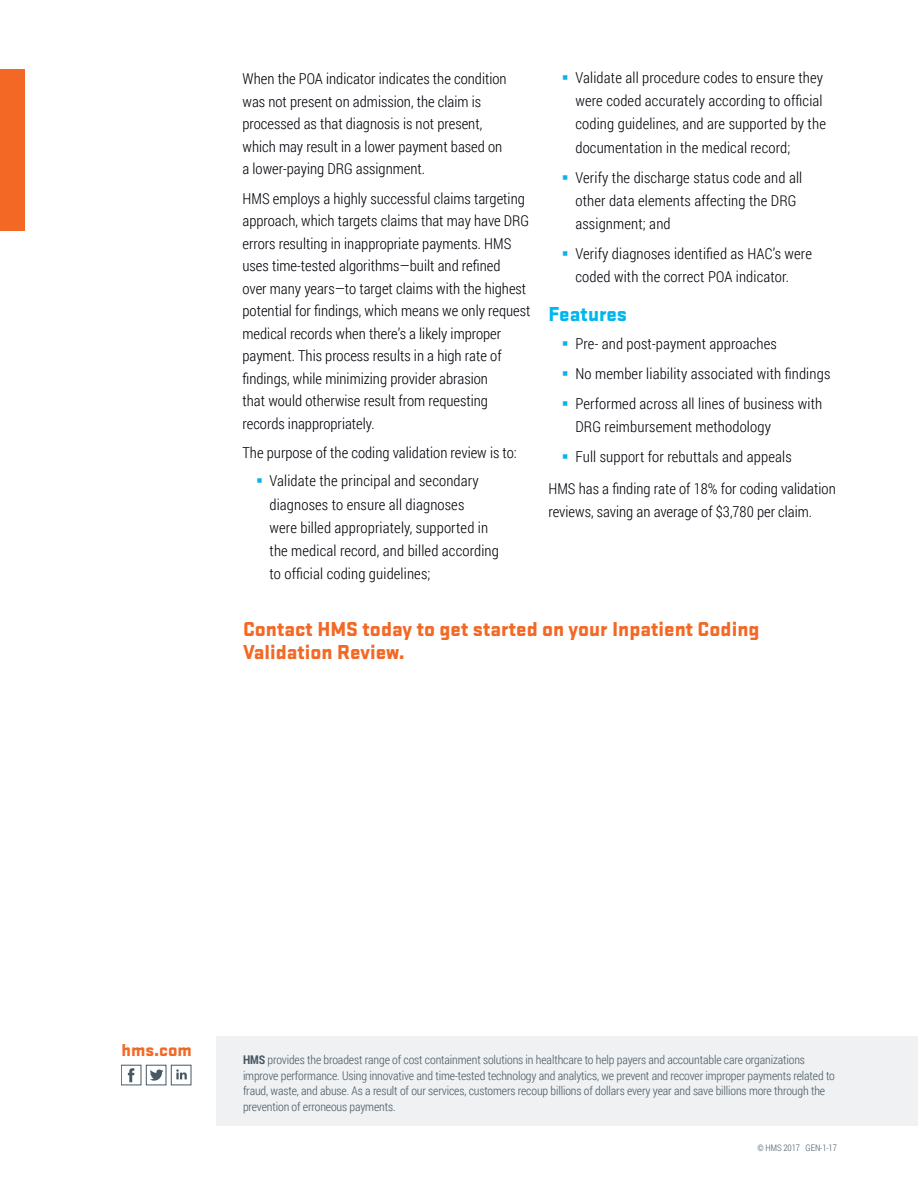
<style>
.page{position:relative;width:918px;height:1188px;background:#fff}
.page>*{position:absolute;margin:0;border:0;box-sizing:border-box;transform-origin:0 0}
.Call_to_Action{font:900 21px/23.2px "Stratum 2";color:#f36824}
.t1{font:900 21px "Stratum 2";color:#00b6ef}
.t2{font:900 18px "Stratum 2";color:#f36824}
.Paragraph{font:300 15px/22.5px "Roboto Condensed";color:#010209}
.Boiler{font:300 12px/15.6px "Roboto Condensed";letter-spacing:-.01em;color:#475865}
.t3{font:300 9px "Roboto Condensed";letter-spacing:-.01em;color:#475865}
.s1{color:#00b6ef}
.s2{font-weight:700}
</style>
<div class="page">
<div style="left:0;top:69px;width:25px;height:162px;background:#f36824"></div>
<div style="left:216px;top:1036px;width:702px;height:90px;background:#eff1f2"></div>
<svg style="left:121px;top:1065px;width:70px;height:20px"></svg>
<p class="Paragraph" style="left:243px;top:67px;width:266px">When the POA indicator indicates the condition was not present on admission, the claim is processed as that diagnosis is not present, which may result in a lower payment based on a lower-paying DRG assignment.</p>
<p class="Paragraph" style="left:243px;top:186px;width:289px">HMS employs a highly successful claims targeting approach, which targets claims that may have DRG errors resulting in inappropriate payments. HMS uses time-tested algorithms—built and refined<br>over many years—to target claims with the highest potential for findings, which means we only request medical records when there’s a likely improper payment. This process results in a high rate of findings, while minimizing provider abrasion<br>that would otherwise result from requesting records inappropriately.</p>
<p class="Paragraph" style="left:243px;top:441px;width:276px">The purpose of the coding validation review is to:</p>
<p class="Paragraph" style="left:270px;top:469px;width:231px;line-height:23.2px;text-indent:-14px"><span class="s1">▪</span> Validate the principal and secondary diagnoses to ensure all diagnoses<br>were billed appropriately, supported in the medical record, and billed according to official coding guidelines;</p>
<p class="Paragraph" style="left:575px;top:65px;width:252px;line-height:23.2px;text-indent:-14px"><span class="s1">▪</span> Validate all procedure codes to ensure they were coded accurately according to official coding guidelines, and are supported by the documentation in the medical record;</p>
<p class="Paragraph" style="left:575px;top:165px;width:228px;line-height:23.2px;text-indent:-14px"><span class="s1">▪</span> Verify the discharge status code and all other data elements affecting the DRG assignment; and</p>
<p class="Paragraph" style="left:575px;top:242px;width:238px;line-height:23.2px;text-indent:-14px"><span class="s1">▪</span> Verify diagnoses identified as HAC’s were coded with the correct POA indicator.</p>
<h3 class="t1" style="left:548px;top:298px;width:80px">Features</h3>
<p class="Paragraph" style="left:562px;top:332px;width:216px"><span class="s1">▪</span> Pre- and post-payment approaches</p>
<p class="Paragraph" style="left:562px;top:362px;width:270px"><span class="s1">▪</span> No member liability associated with findings</p>
<p class="Paragraph" style="left:575px;top:392px;width:248px;line-height:23.2px;text-indent:-14px"><span class="s1">▪</span> Performed across all lines of business with<br>DRG reimbursement methodology</p>
<p class="Paragraph" style="left:562px;top:445px;width:231px"><span class="s1">▪</span> Full support for rebuttals and appeals</p>
<p class="Paragraph" style="left:548px;top:476px;width:289px;line-height:23.2px">HMS has a finding rate of 18% for coding validation reviews, saving an average of $3,780 per claim.</p>
<p class="Call_to_Action" style="left:243px;top:616px;width:518px">Contact HMS today to get started on your Inpatient Coding<br>Validation Review.</p>
<p class="t2" style="left:122px;top:1037px;width:72px">hms.com</p>
<p class="Boiler" style="left:243px;top:1052px;width:593px"><span class="s2">HMS</span> provides the broadest range of cost containment solutions in healthcare to help payers and accountable care organizations improve performance. Using innovative and time-tested technology and analytics, we prevent and recover improper payments related to fraud, waste, and abuse. As a result of our services, customers recoup billions of dollars every year and save billions more through the prevention of erroneous payments.</p>
<p class="t3" style="left:758px;top:1142px;width:81px">© HMS 2017 GEN-1-17</p>
</div>
